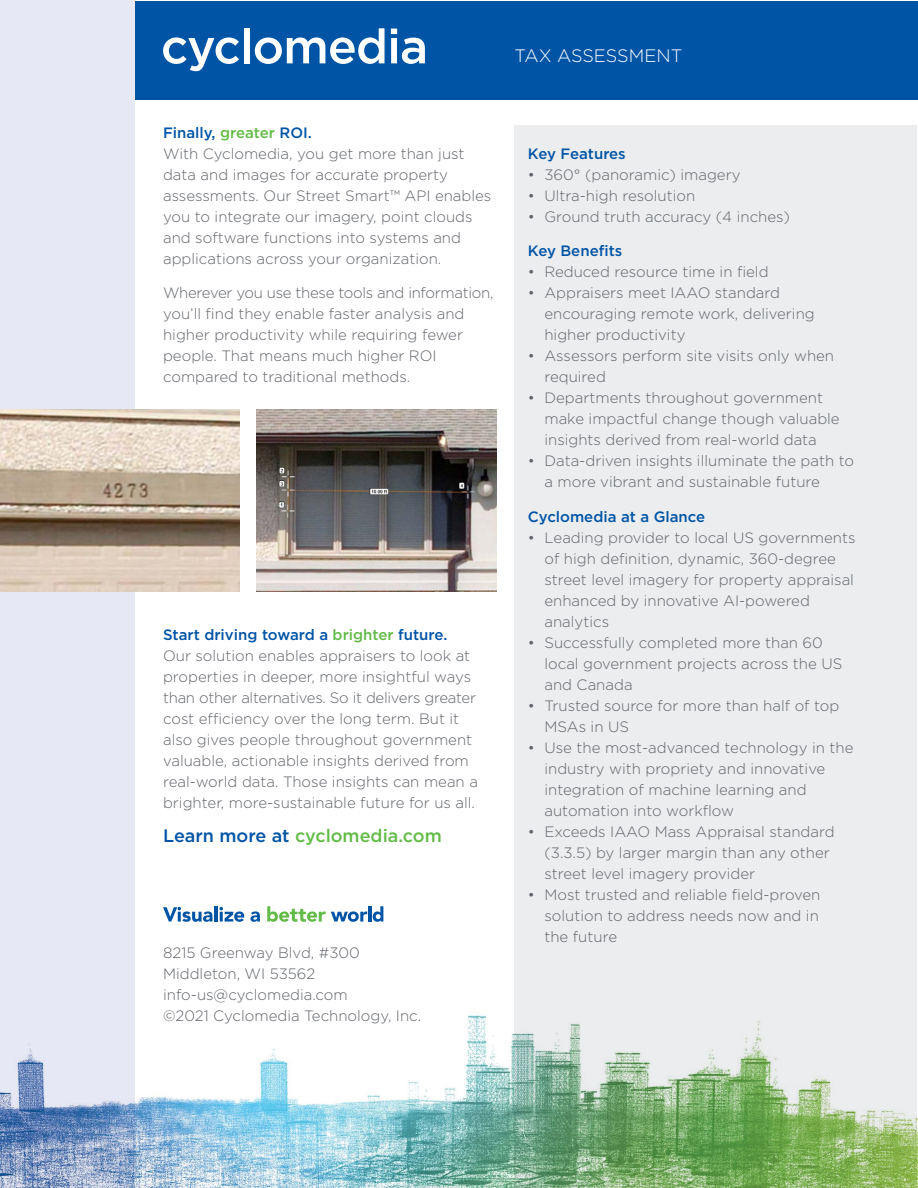
<style>
.page{position:relative;width:918px;height:1188px;background:#fff}
.page>*{position:absolute;margin:0;border:0;box-sizing:border-box;transform-origin:0 0}
.t1{font:500 18px "Gotham";color:#62bb46}
.t2{font:300 18px "Gotham";color:#fff}
.t3{font:300 15px/21px "Gotham";color:#61646a}
.t4{font:500 15px "Gotham";color:#0054a6}
.s1{font-weight:500;color:#0054a6}
.s2{font-weight:500;color:#62bb46}
.s3{color:#0054a6}
</style>
<div class="page">
<div style="left:0;top:0;width:135px;height:1188px;background:#e6e8f5"></div>
<div style="left:135px;top:1px;width:782px;height:98px;background:#0054a6"></div>
<svg style="left:163px;top:37px;width:76px;height:34px"></svg>
<div style="left:244px;top:28px;width:6px;height:35px;background:#fff"></div>
<svg style="left:255px;top:28px;width:130px;height:36px"></svg>
<svg style="left:391px;top:29px;width:34px;height:35px"></svg>
<div style="left:514px;top:125px;width:403px;height:1063px;background:#ebedee"></div>
<img style="left:0;top:409px;width:240px;height:183px">
<img style="left:257px;top:409px;width:239px;height:183px">
<svg style="left:163px;top:907px;width:49px;height:15px"></svg>
<hr style="left:214px;top:906px;width:4px;height:16px;background:#0054a6">
<svg style="left:219px;top:907px;width:25px;height:15px"></svg>
<svg style="left:250px;top:911px;width:10px;height:11px"></svg>
<svg style="left:267px;top:906px;width:100px;height:16px"></svg>
<hr style="left:368px;top:906px;width:3px;height:16px;background:#0054a6">
<svg style="left:373px;top:906px;width:10px;height:16px"></svg>
<img style="left:0;top:1015px;width:918px;height:173px">
<p class="t2" style="left:514px;top:46px;width:169px">TAX ASSESSMENT</p>
<p class="t3" style="left:163px;top:122px;width:330px"><span class="s1">Finally,</span> <span class="s2">greater</span> <span class="s1">ROI.<br></span>With Cyclomedia, you get more than just data and images for accurate property assessments. Our Street Smart™ API enables you to integrate our imagery, point clouds and software functions into systems and applications across your organization.</p>
<p class="t3" style="left:163px;top:282px;width:332px">Wherever you use these tools and information, you’ll find they enable faster analysis and higher productivity while requiring fewer people. That means much higher ROI compared to traditional methods.</p>
<p class="t3" style="left:163px;top:624px;width:316px"><span class="s1">Start driving toward a</span> <span class="s2">brighter</span> <span class="s1">future.<br></span>Our solution enables appraisers to look at properties in deeper, more insightful ways than other alternatives. So it delivers greater cost efficiency over the long term. But it also gives people throughout government valuable, actionable insights derived from real-world data. Those insights can mean a brighter, more-sustainable future for us all.</p>
<p class="t1" style="left:163px;top:826px;width:280px"><span class="s3">Learn more at</span> cyclomedia.com</p>
<p class="t3" style="left:163px;top:942px;width:260px">8215 Greenway Blvd, #300<br>Middleton, WI 53562 info-us@cyclomedia.com<br>©2021 Cyclomedia Technology, Inc.</p>
<p class="t4" style="left:528px;top:145px;width:99px">Key Features</p>
<p class="t3" style="left:528px;top:164px;width:214px">• 360° (panoramic) imagery</p>
<p class="t3" style="left:528px;top:185px;width:169px">• Ultra-high resolution</p>
<p class="t3" style="left:528px;top:206px;width:263px">• Ground truth accuracy (4 inches)</p>
<p class="t4" style="left:528px;top:242px;width:96px">Key Benefits</p>
<p class="t3" style="left:528px;top:261px;width:242px">• Reduced resource time in field</p>
<p class="t3" style="left:544px;top:282px;width:272px;text-indent:-16px">• Appraisers meet IAAO standard encouraging remote work, delivering higher productivity</p>
<p class="t3" style="left:544px;top:345px;width:291px;text-indent:-16px">• Assessors perform site visits only when required</p>
<p class="t3" style="left:544px;top:387px;width:297px;text-indent:-16px">• Departments throughout government make impactful change though valuable insights derived from real-world data</p>
<p class="t3" style="left:544px;top:450px;width:311px;text-indent:-16px">• Data-driven insights illuminate the path to a more vibrant and sustainable future</p>
<p class="t4" style="left:528px;top:508px;width:179px">Cyclomedia at a Glance</p>
<p class="t3" style="left:544px;top:527px;width:313px;text-indent:-16px">• Leading provider to local US governments of high definition, dynamic, 360-degree street level imagery for property appraisal enhanced by innovative AI-powered analytics</p>
<p class="t3" style="left:544px;top:632px;width:300px;text-indent:-16px">• Successfully completed more than 60 local government projects across the US and Canada</p>
<p class="t3" style="left:544px;top:695px;width:297px;text-indent:-16px">• Trusted source for more than half of top<br>MSAs in US</p>
<p class="t3" style="left:544px;top:737px;width:311px;text-indent:-16px">• Use the most-advanced technology in the industry with propriety and innovative integration of machine learning and automation into workflow</p>
<p class="t3" style="left:544px;top:821px;width:292px;text-indent:-16px">• Exceeds IAAO Mass Appraisal standard (3.3.5) by larger margin than any other street level imagery provider</p>
<p class="t3" style="left:544px;top:884px;width:278px;text-align:justify;text-indent:-16px">• Most trusted and reliable field-proven solution to address needs now and in the future</p>
</div>
